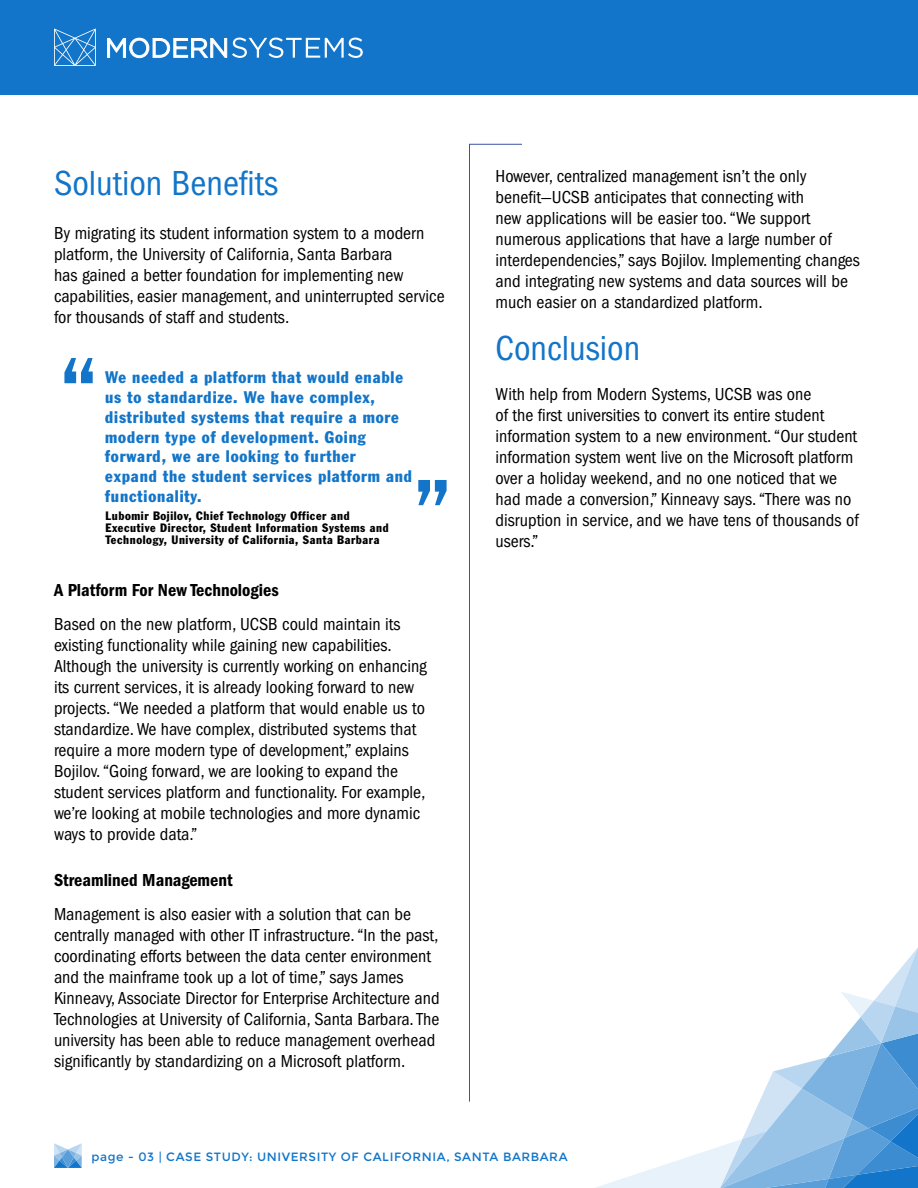
<style>
.page{position:relative;width:918px;height:1188px;background:#fff}
.page>*{position:absolute;margin:0;border:0;box-sizing:border-box;transform-origin:0 0}
.t1{font:90px "Franklin Gothic Extra Cond";color:#1275c9}
.t2{font:condensed 36px "Franklin Gothic";color:#1275c9}
.t3{font:condensed 18px/21px "Franklin Gothic";color:#000}
.t4{font:600 condensed 18px "Franklin Gothic";color:#000}
.t5{font:condensed 16.5px/19.8px "Franklin Gothic";letter-spacing:.05em;color:#1275c9}
.t6{font:condensed 12px/12px "Franklin Gothic";letter-spacing:.05em;color:#020101}
.t7{font:12px "Montserrat";letter-spacing:.05em;color:#1275c9}
</style>
<div class="page">
<svg style="left:54px;top:1143px;width:28px;height:25px"></svg>
<svg style="left:595px;top:947px;width:323px;height:241px"></svg>
<div style="left:0;top:0;width:918px;height:94px;background:#1275c9"></div>
<svg style="left:54px;top:29px;width:42px;height:37px"></svg>
<svg style="left:107px;top:37px;width:256px;height:22px"></svg>
<svg style="left:469px;top:144px;width:53px;height:958px"></svg>
<h2 class="t2" style="left:54px;top:163px;width:226px">Solution Benefits</h2>
<p class="t3" style="left:54px;top:223px;width:392px">By migrating its student information system to a modern platform, the University of California, Santa Barbara<br>has gained a better foundation for implementing new capabilities, easier management, and uninterrupted service for thousands of staff and students.</p>
<h1 class="t1" style="left:62px;top:342px;width:35px">“</h1>
<p class="t5" style="left:105px;top:367px;width:308px">We needed a platform that would enable us to standardize. We have complex, distributed systems that require a more modern type of development. Going forward, we are looking to further<br>expand the student services platform and functionality.</p>
<h1 class="t1" style="left:416px;top:464px;width:35px">”</h1>
<p class="t6" style="left:105px;top:510px;width:285px">Lubomir Bojilov, Chief Technology Officer and<br>Executive Director, Student Information Systems and<br>Technology, University of California, Santa Barbara</p>
<p class="t4" style="left:54px;top:579px;width:226px">A Platform For New Technologies</p>
<p class="t3" style="left:54px;top:614px;width:374px">Based on the new platform, UCSB could maintain its existing functionality while gaining new capabilities.<br>Although the university is currently working on enhancing its current services, it is already looking forward to new projects. “We needed a platform that would enable us to standardize. We have complex, distributed systems that require a more modern type of development,” explains Bojilov. “Going forward, we are looking to expand the student services platform and functionality. For example, we’re looking at mobile technologies and more dynamic ways to provide data.”</p>
<p class="t4" style="left:54px;top:870px;width:180px">Streamlined Management</p>
<p class="t3" style="left:54px;top:904px;width:387px">Management is also easier with a solution that can be centrally managed with other IT infrastructure. “In the past, coordinating efforts between the data center environment and the mainframe took up a lot of time,” says James Kinneavy, Associate Director for Enterprise Architecture and Technologies at University of California, Santa Barbara. The university has been able to reduce management overhead significantly by standardizing on a Microsoft platform.</p>
<p class="t3" style="left:496px;top:165px;width:366px">However, centralized management isn’t the only benefit—UCSB anticipates that connecting with<br>new applications will be easier too. “We support numerous applications that have a large number of interdependencies,” says Bojilov. Implementing changes and integrating new systems and data sources will be much easier on a standardized platform.</p>
<h2 class="t2" style="left:496px;top:328px;width:146px">Conclusion</h2>
<p class="t3" style="left:496px;top:384px;width:365px">With help from Modern Systems, UCSB was one<br>of the first universities to convert its entire student information system to a new environment. “Our student information system went live on the Microsoft platform over a holiday weekend, and no one noticed that we had made a conversion,” Kinneavy says. “There was no disruption in service, and we have tens of thousands of users.”</p>
<p class="t7" style="left:92px;top:1150px;width:478px">page - 03 | CASE STUDY: UNIVERSITY OF CALIFORNIA, SANTA BARBARA</p>
</div>
